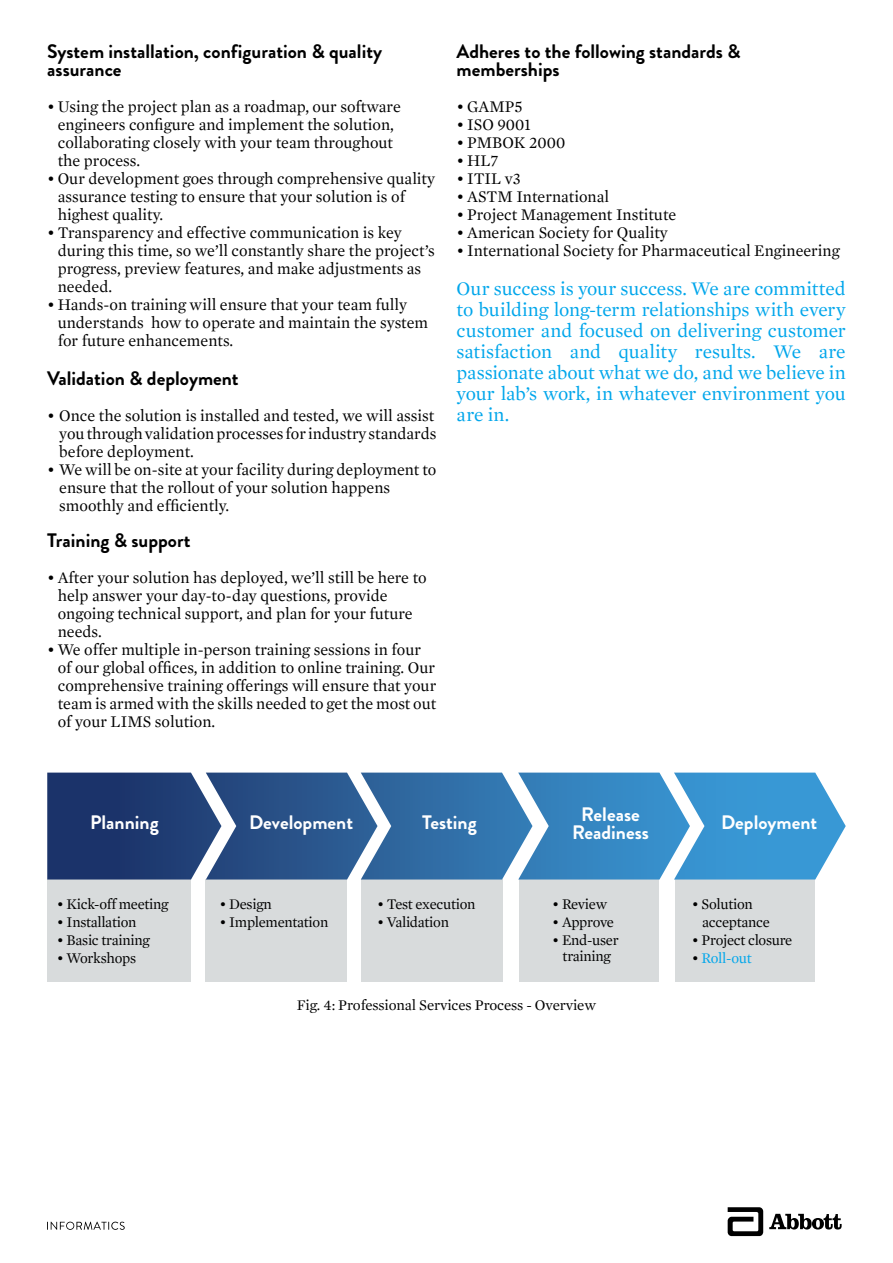
<style>
.page{position:relative;width:893px;height:1263px;background:#fff}
.page>*{position:absolute;margin:0;border:0;box-sizing:border-box;transform-origin:0 0}
.t1{font:19.5px/21px "Mercury Text G1";letter-spacing:-.015em;color:#00a6eb;text-align:justify}
.t2{font:700 19.5px/18px "Brandon Grotesque";color:#000}
.t3{font:700 19.5px/18px "Brandon Grotesque";color:#fff;text-align:center}
.t4{font:16.5px/18px "Mercury Text G1";color:#000}
.t5{font:15px/16.5px "Mercury Text G1";letter-spacing:-.02em;color:#000;text-align:center}
.t6{font:15px "Mercury Text G1";letter-spacing:-.02em;color:#00a6eb}
.s1{color:#000}
</style>
<div class="page">
<svg style="left:728px;top:1207px;width:35px;height:29px"></svg>
<svg style="left:769px;top:1214px;width:73px;height:15px"></svg>
<svg style="left:47px;top:1222px;width:78px;height:8px"></svg>
<div style="left:47px;top:879px;width:144px;height:103px;background:#d8dbdc"></div>
<div style="left:206px;top:879px;width:141px;height:103px;background:#d8dbdc"></div>
<div style="left:361px;top:879px;width:142px;height:103px;background:#d8dbdc"></div>
<div style="left:519px;top:879px;width:140px;height:103px;background:#d8dbdc"></div>
<div style="left:675px;top:879px;width:139px;height:103px;background:#d8dbdc"></div>
<svg style="left:47px;top:772px;width:799px;height:107px;background:#4178ab"></svg>
<p class="t2" style="left:47px;top:43px;width:336px">System installation, configuration &amp; quality assurance</p>
<p class="t4" style="left:58px;top:98px;width:345px;text-indent:-10px">• Using the project plan as a roadmap, our software engineers configure and implement the solution, collaborating closely with your team throughout the process.</p>
<p class="t4" style="left:58px;top:170px;width:379px;text-indent:-10px">• Our development goes through comprehensive quality assurance testing to ensure that your solution is of highest quality.</p>
<p class="t4" style="left:58px;top:224px;width:379px;text-indent:-10px">• Transparency and effective communication is key during this time, so we’ll constantly share the project’s progress, preview features, and make adjustments as needed.</p>
<p class="t4" style="left:58px;top:296px;width:372px;text-indent:-10px">• Hands-on training will ensure that your team fully understands how to operate and maintain the system for future enhancements.</p>
<p class="t2" style="left:47px;top:370px;width:193px">Validation &amp; deployment</p>
<p class="t4" style="left:59px;top:407px;width:379px;text-indent:-12px">• Once the solution is installed and tested, we will assist you through validation processes for industry standards before deployment.</p>
<p class="t4" style="left:59px;top:461px;width:379px;text-indent:-12px">• We will be on-site at your facility during deployment to ensure that the rollout of your solution happens smoothly and efficiently.</p>
<p class="t2" style="left:47px;top:532px;width:145px">Training &amp; support</p>
<p class="t4" style="left:58px;top:569px;width:370px;text-indent:-10px">• After your solution has deployed, we’ll still be here to help answer your day-to-day questions, provide ongoing technical support, and plan for your future needs.</p>
<p class="t4" style="left:58px;top:641px;width:380px;text-indent:-10px">• We offer multiple in-person training sessions in four of our global offices, in addition to online training. Our comprehensive training offerings will ensure that your team is armed with the skills needed to get the most out of your LIMS solution.</p>
<p class="t2" style="left:457px;top:43px;width:286px">Adheres to the following standards &amp; memberships</p>
<p class="t4" style="left:457px;top:98px;width:68px">• GAMP5</p>
<p class="t4" style="left:457px;top:116px;width:76px">• ISO 9001</p>
<p class="t4" style="left:457px;top:134px;width:110px">• PMBOK 2000</p>
<p class="t4" style="left:457px;top:152px;width:43px">• HL7</p>
<p class="t4" style="left:457px;top:170px;width:66px">• ITIL v3</p>
<p class="t4" style="left:457px;top:188px;width:154px">• ASTM International</p>
<p class="t4" style="left:457px;top:206px;width:221px">• Project Management Institute</p>
<p class="t4" style="left:457px;top:224px;width:213px">• American Society for Quality</p>
<p class="t4" style="left:457px;top:242px;width:385px">• International Society for Pharmaceutical Engineering</p>
<p class="t1" style="left:457px;top:278px;width:391px">Our success is your success. We are committed to building long-term relationships with every customer and focused on delivering customer satisfaction and quality results. We are passionate about what we do, and we believe in your lab’s work, in whatever environment you are in.</p>
<p class="t3" style="left:90px;top:813px;width:70px">Planning</p>
<p class="t5" style="left:57px;top:895px;width:113px">• Kick-off meeting</p>
<p class="t5" style="left:57px;top:913px;width:81px">• Installation</p>
<p class="t5" style="left:57px;top:931px;width:94px">• Basic training</p>
<p class="t5" style="left:57px;top:949px;width:81px">• Workshops</p>
<p class="t3" style="left:572px;top:805px;width:78px">Release<br>Readiness</p>
<p class="t3" style="left:249px;top:813px;width:105px">Development</p>
<p class="t3" style="left:422px;top:813px;width:56px">Testing</p>
<p class="t3" style="left:721px;top:813px;width:98px">Deployment</p>
<p class="t5" style="left:219px;top:895px;width:54px">• Design</p>
<p class="t5" style="left:219px;top:913px;width:110px">• Implementation</p>
<p class="t5" style="left:377px;top:895px;width:100px">• Test execution</p>
<p class="t5" style="left:377px;top:913px;width:73px">• Validation</p>
<p class="t5" style="left:552px;top:895px;width:57px">• Review</p>
<p class="t5" style="left:552px;top:913px;width:63px">• Approve</p>
<p class="t5" style="left:552px;top:931px;width:68px">• End-user training</p>
<p class="t5" style="left:702px;top:894px;width:69px;line-height:18px;text-align:left;text-indent:-10px">• Solution acceptance</p>
<p class="t5" style="left:692px;top:931px;width:102px">• Project closure</p>
<p class="t6" style="left:692px;top:949px;width:62px"><span class="s1">•</span> Roll-out</p>
<p class="t5" style="left:297px;top:997px;width:301px">Fig. 4: Professional Services Process - Overview</p>
</div>
